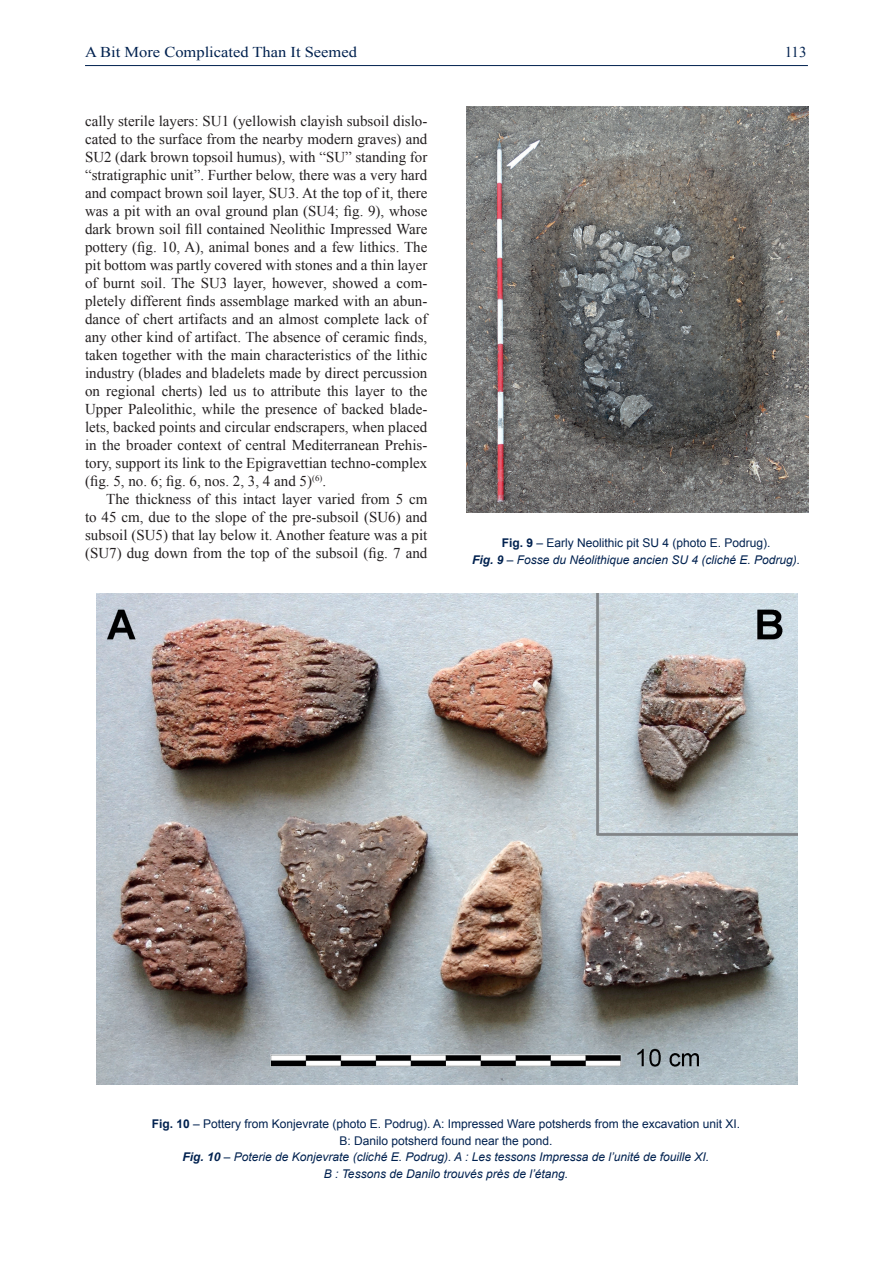
<style>
.page{position:relative;width:893px;height:1263px;background:#fff}
.page>*{position:absolute;margin:0;border:0;box-sizing:border-box;transform-origin:0 0}
.t1{font:15px/18px "Times New Roman";color:#231f20;text-align:justify}
.t2{font:15px "Times New Roman";color:#00214f;scale:1.1 1}
.t3{font:15px "Times New Roman";color:#00214f}
.t4{font:12px/16.5px "Arial";color:#00214f;text-align:center}
.t5{font:italic 12px/16.5px "Arial";color:#00214f;text-align:center}
.s1{font-weight:700;font-style:normal}
.s2{font-style:normal}
.s3{font-weight:700}
.s4{font-weight:700;font-style:italic}
.s5{font-style:italic}
</style>
<div class="page">
<hr style="left:85px;top:65px;width:723px;height:1px;background:#00214f">
<img style="left:466px;top:106px;width:342px;height:407px">
<img style="left:96px;top:593px;width:702px;height:491px">
<p class="t2" style="left:85px;top:42px;width:249px">A Bit More Complicated Than It Seemed</p>
<p class="t3" style="left:785px;top:42px;width:23px">113</p>
<p class="t1" style="left:85px;top:112px;width:344px">cally sterile layers: SU1 (yellowish clayish subsoil dislo&shy;cated to the surface from the nearby modern graves) and SU2 (dark brown topsoil humus), with “SU” standing for “stratigraphic unit”. Further below, there was a very hard and compact brown soil layer, SU3. At the top of it, there was a pit with an oval ground plan (SU4; fig. 9), whose dark brown soil fill contained Neolithic Impressed Ware pottery (fig. 10, A), animal bones and a few lithics. The pit bottom was partly covered with stones and a thin layer of burnt soil. The SU3 layer, however, showed a com&shy;pletely different finds assemblage marked with an abun&shy;dance of chert artifacts and an almost complete lack of any other kind of artifact. The absence of ceramic finds, taken together with the main characteristics of the lithic industry (blades and bladelets made by direct percussion on regional cherts) led us to attribute this layer to the Upper Paleolithic, while the presence of backed blade&shy;lets, backed points and circular endscrapers, when placed in the broader context of central Mediterranean Prehis&shy;tory, support its link to the Epigravettian techno-complex (fig. 5, no. 6; fig. 6, nos. 2, 3, 4 and 5)<sup>(6)</sup>.</p>
<p class="t1" style="left:85px;top:490px;width:344px;text-indent:21px">The thickness of this intact layer varied from 5 cm to 45 cm, due to the slope of the pre-subsoil (SU6) and subsoil (SU5) that lay below it. Another feature was a pit (SU7) dug down from the top of the subsoil (fig. 7 and</p>
<p class="t5" style="left:472px;top:535px;width:330px"><span class="s1">Fig. 9</span> <span class="s2">– Early Neolithic pit SU 4 (photo E. Podrug).<br></span><span class="s3">Fig. 9</span> – Fosse du Néolithique ancien SU 4 (cliché E. Podrug).</p>
<p class="t4" style="left:152px;top:1116px;width:590px"><span class="s3">Fig. 10</span> – Pottery from Konjevrate (photo E. Podrug). A: Impressed Ware potsherds from the excavation unit XI.<br>B: Danilo potsherd found near the pond.<br><span class="s4">Fig. 10</span> <span class="s5">– Poterie de Konjevrate (cliché E. Podrug). A : Les tessons Impressa de l’unité de fouille XI.<br>B : Tessons de Danilo trouvés près de l’étang.</span></p>
</div>
